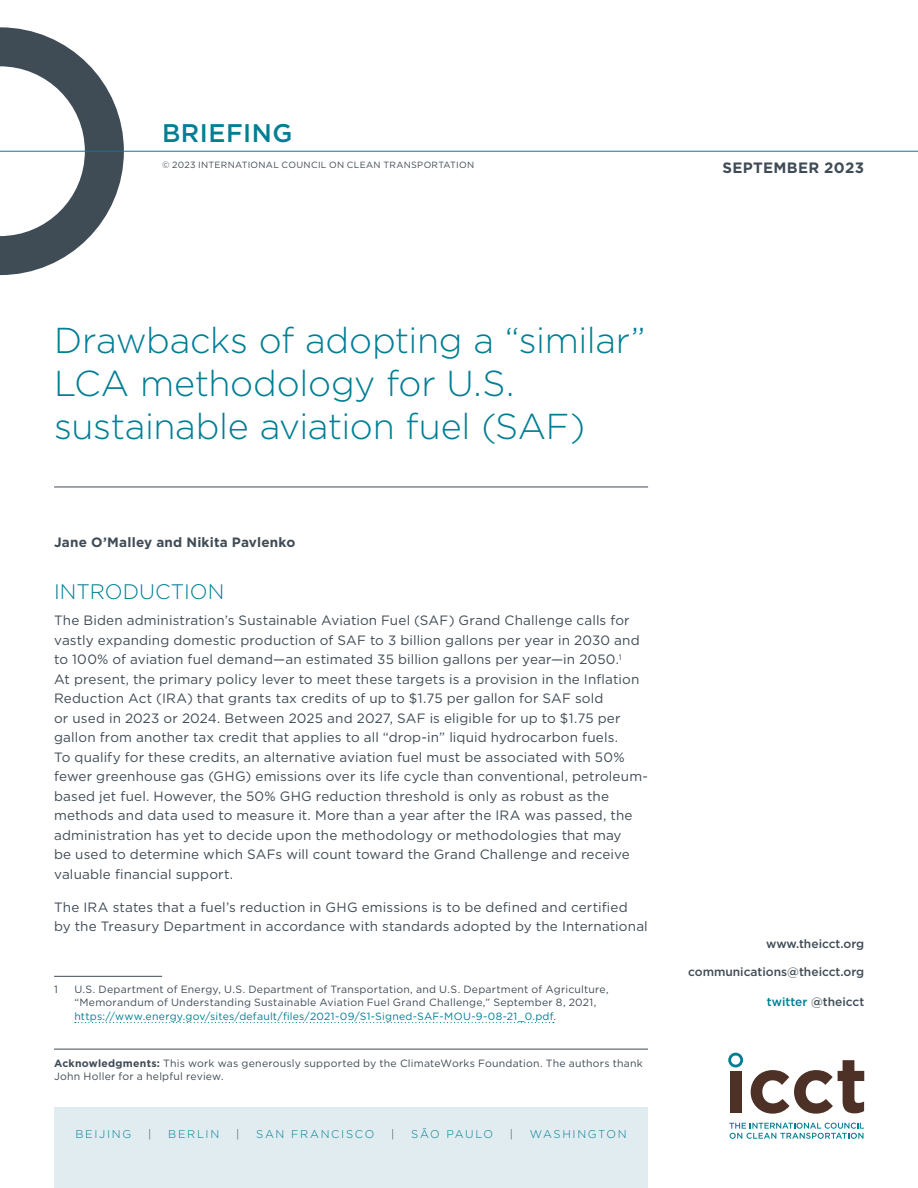
<style>
.page{position:relative;width:918px;height:1188px;background:#fff}
.page>*{position:absolute;margin:0;border:0;box-sizing:border-box;transform-origin:0 0}
.Briefing_Paper_Title{font:300 36px/43.2px "Gotham";letter-spacing:-.01em;color:#007e94}
.t1{font:500 25.5px "Gotham";letter-spacing:.02em;color:#007e94}
.t2{font:300 21px "Gotham";color:#007e94}
.Month_Year{font:700 15px "Gotham";letter-spacing:.02em;color:#3f4b55}
.Body_Copy{font:13.5px/19.5px "Gotham";letter-spacing:.01em;color:#3f4b55}
.Author{font:700 13.5px "Gotham";letter-spacing:.015em;color:#3f4b55}
.t3{font:500 12px "Gotham";color:#3f4b55}
.t4{font:300 11.25px "Gotham";letter-spacing:.15em;color:#007e94}
.t5{font:300 11.25px "Gotham";letter-spacing:.115em;color:#007e94}
.t6{font:300 11.25px "Gotham";color:#3f4b55}
.Footnote{font:10.5px/13.5px "Gotham";letter-spacing:.02em;color:#3f4b55}
.Acknowledgment{font:10.5px/13.5px "Gotham";letter-spacing:.02em;color:#3f4b55}
.Body_Copy-2{font:9px "Gotham";letter-spacing:.03em;color:#3f4b55}
.s1{color:#007e94}
.s2{font-weight:700}
</style>
<div class="page">
<svg style="left:0;top:27px;width:124px;height:248px"></svg>
<hr style="left:54px;top:487px;width:594px;height:1px;background:#3f4b55">
<hr style="left:54px;top:976px;width:108px;height:1px;background:#3f4b55">
<svg style="left:75px;top:1022px;width:479px;height:1px"></svg>
<hr style="left:0;top:151px;width:918px;height:1px;background:#007e94">
<div style="left:54px;top:1107px;width:594px;height:81px;background:#e1ecf0"></div>
<hr style="left:54px;top:1049px;width:594px;height:1px;background:#3f4b55">
<svg style="left:729px;top:1123px;width:135px;height:16px"></svg>
<div style="left:730px;top:1071px;width:12px;height:42px;background:#4d3026"></div>
<svg style="left:751px;top:1060px;width:113px;height:54px"></svg>
<svg style="left:728px;top:1053px;width:15px;height:14px"></svg>
<p class="t1" style="left:162px;top:116px;width:132px">BRIEFING</p>
<p class="Body_Copy-2" style="left:162px;top:159px;width:314px">© 2023 INTERNATIONAL COUNCIL ON CLEAN TRANSPORTATION</p>
<p class="Month_Year" style="left:723px;top:158px;width:143px">SEPTEMBER 2023</p>
<p class="Briefing_Paper_Title" style="left:54px;top:318px;width:593px">Drawbacks of adopting a “similar”<br>LCA methodology for U.S. sustainable aviation fuel (SAF)</p>
<p class="Author" style="left:54px;top:533px;width:243px">Jane O’Malley and Nikita Pavlenko</p>
<h1 class="t2" style="left:54px;top:578px;width:172px">INTRODUCTION</h1>
<p class="Body_Copy" style="left:54px;top:610px;width:595px">The Biden administration’s Sustainable Aviation Fuel (SAF) Grand Challenge calls for vastly expanding domestic production of SAF to 3 billion gallons per year in 2030 and to 100% of aviation fuel demand—an estimated 35 billion gallons per year—in 2050.<sup>1<br></sup>At present, the primary policy lever to meet these targets is a provision in the Inflation Reduction Act (IRA) that grants tax credits of up to $1.75 per gallon for SAF sold<br>or used in 2023 or 2024. Between 2025 and 2027, SAF is eligible for up to $1.75 per gallon from another tax credit that applies to all “drop-in” liquid hydrocarbon fuels.<br>To qualify for these credits, an alternative aviation fuel must be associated with 50% fewer greenhouse gas (GHG) emissions over its life cycle than conventional, petroleum&shy;based jet fuel. However, the 50% GHG reduction threshold is only as robust as the methods and data used to measure it. More than a year after the IRA was passed, the administration has yet to decide upon the methodology or methodologies that may<br>be used to determine which SAFs will count toward the Grand Challenge and receive valuable financial support.</p>
<p class="Body_Copy" style="left:54px;top:897px;width:595px">The IRA states that a fuel’s reduction in GHG emissions is to be defined and certified by the Treasury Department in accordance with standards adopted by the International</p>
<p class="Footnote" style="left:54px;top:982px;width:5px">1</p>
<p class="Footnote" style="left:74px;top:982px;width:536px">U.S. Department of Energy, U.S. Department of Transportation, and U.S. Department of Agriculture, “Memorandum of Understanding Sustainable Aviation Fuel Grand Challenge,” September 8, 2021, <span class="s1">https://www.energy.gov/sites/default/files/2021-09/S1-Signed-SAF-MOU-9-08-21_0.pdf</span>.</p>
<p class="Acknowledgment" style="left:54px;top:1056px;width:590px"><span class="s2">Acknowledgments:</span> This work was generously supported by the ClimateWorks Foundation. The authors thank<br>John Holler for a helpful review.</p>
<p class="t4" style="left:75px;top:1127px;width:57px">BEIJING</p>
<p class="t6" style="left:148px;top:1127px;width:5px">|</p>
<p class="t4" style="left:168px;top:1127px;width:53px">BERLIN</p>
<p class="t6" style="left:236px;top:1127px;width:5px">|</p>
<p class="t4" style="left:256px;top:1127px;width:120px">SAN FRANCISCO</p>
<p class="t6" style="left:391px;top:1127px;width:5px">|</p>
<p class="t5" style="left:411px;top:1127px;width:83px">SÃO PAULO</p>
<p class="t6" style="left:510px;top:1127px;width:5px">|</p>
<p class="t4" style="left:530px;top:1127px;width:98px">WASHINGTON</p>
<p class="t3" style="left:766px;top:936px;width:100px">www.theicct.org</p>
<p class="t3" style="left:688px;top:964px;width:178px">communications@theicct.org</p>
<p class="t3" style="left:767px;top:994px;width:99px"><span class="s1">twitter</span> @theicct</p>
</div>
